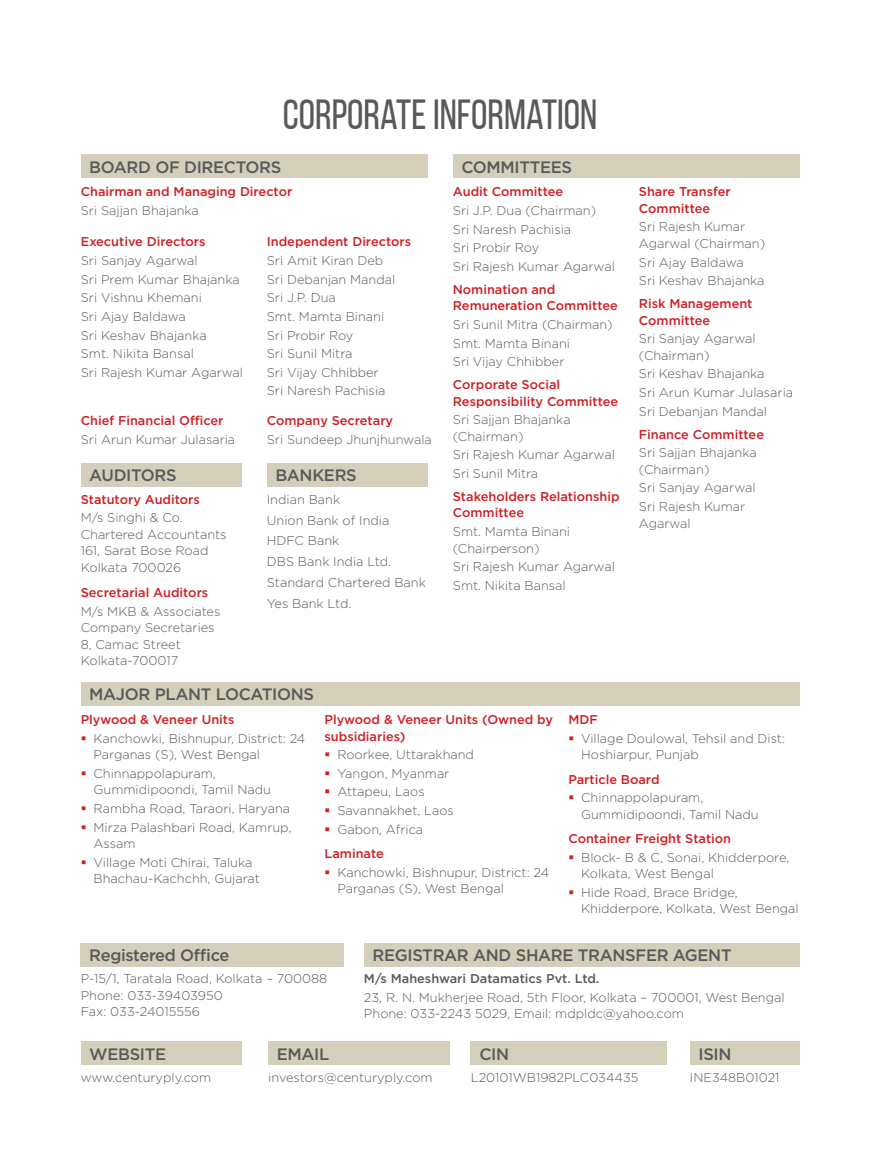
<style>
.page{position:relative;width:893px;height:1170px;background:#fff}
.page>*{position:absolute;margin:0;border:0;box-sizing:border-box;transform-origin:0 0}
.t1{font:42px "Bebas Neue";color:#58595b}
.t2{font:500 16.5px "Gotham";letter-spacing:-.02em;color:#58595b}
.t3{font:300 12.75px/18.6px "Gotham";color:#58595b}
.t4{font:500 12.75px/16.5px "Gotham";color:#cf1f25}
.t5{font:500 12.75px "Gotham";color:#58595b}
</style>
<div class="page">
<div style="left:81px;top:155px;width:346px;height:23px;background:#d4cfba"></div>
<div style="left:81px;top:463px;width:160px;height:23px;background:#d4cfba"></div>
<div style="left:81px;top:682px;width:718px;height:23px;background:#d4cfba"></div>
<div style="left:81px;top:942px;width:263px;height:24px;background:#d4cfba"></div>
<div style="left:81px;top:1041px;width:160px;height:23px;background:#d4cfba"></div>
<div style="left:268px;top:1041px;width:182px;height:23px;background:#d4cfba"></div>
<div style="left:471px;top:1041px;width:196px;height:23px;background:#d4cfba"></div>
<div style="left:690px;top:1041px;width:109px;height:23px;background:#d4cfba"></div>
<div style="left:364px;top:942px;width:435px;height:24px;background:#d4cfba"></div>
<div style="left:267px;top:463px;width:160px;height:23px;background:#d4cfba"></div>
<div style="left:453px;top:155px;width:346px;height:23px;background:#d4cfba"></div>
<h1 class="t1" style="left:283px;top:92px;width:316px">CORPORATE INFORMATION</h1>
<p class="t2" style="left:89px;top:156px;width:194px">BOARD OF DIRECTORS</p>
<p class="t4" style="left:81px;top:183px;width:213px">Chairman and Managing Director</p>
<p class="t3" style="left:81px;top:201px;width:120px">Sri Sajjan Bhajanka</p>
<p class="t4" style="left:81px;top:233px;width:126px">Executive Directors</p>
<p class="t3" style="left:81px;top:251px;width:164px">Sri Sanjay Agarwal<br>Sri Prem Kumar Bhajanka<br>Sri Vishnu Khemani<br>Sri Ajay Baldawa<br>Sri Keshav Bhajanka<br>Smt. Nikita Bansal<br>Sri Rajesh Kumar Agarwal</p>
<p class="t4" style="left:81px;top:412px;width:144px">Chief Financial Officer</p>
<p class="t3" style="left:81px;top:430px;width:156px">Sri Arun Kumar Julasaria</p>
<p class="t2" style="left:89px;top:465px;width:89px">AUDITORS</p>
<p class="t4" style="left:81px;top:491px;width:121px">Statutory Auditors</p>
<p class="t3" style="left:81px;top:509px;width:147px;line-height:16.5px">M/s Singhi &amp; Co.<br>Chartered Accountants<br>161, Sarat Bose Road<br>Kolkata 700026</p>
<p class="t4" style="left:81px;top:584px;width:129px">Secretarial Auditors</p>
<p class="t3" style="left:81px;top:602px;width:141px;line-height:16.5px">M/s MKB &amp; Associates<br>Company Secretaries<br>8, Camac Street<br>Kolkata-700017</p>
<p class="t4" style="left:267px;top:233px;width:146px">Independent Directors</p>
<p class="t3" style="left:267px;top:251px;width:130px">Sri Amit Kiran Deb<br>Sri Debanjan Mandal<br>Sri J.P. Dua<br>Smt. Mamta Binani<br>Sri Probir Roy<br>Sri Sunil Mitra<br>Sri Vijay Chhibber<br>Sri Naresh Pachisia</p>
<p class="t4" style="left:267px;top:412px;width:128px">Company Secretary</p>
<p class="t3" style="left:267px;top:430px;width:167px">Sri Sundeep Jhunjhunwala</p>
<p class="t2" style="left:275px;top:465px;width:83px">BANKERS</p>
<p class="t3" style="left:267px;top:488px;width:161px;line-height:20.7px">Indian Bank<br>Union Bank of India<br>HDFC Bank<br>DBS Bank India Ltd.<br>Standard Chartered Bank<br>Yes Bank Ltd.</p>
<p class="t2" style="left:89px;top:683px;width:226px">MAJOR PLANT LOCATIONS</p>
<p class="t2" style="left:461px;top:156px;width:112px">COMMITTEES</p>
<p class="t4" style="left:453px;top:183px;width:112px">Audit Committee</p>
<p class="t3" style="left:453px;top:201px;width:163px">Sri J.P. Dua (Chairman)<br>Sri Naresh Pachisia<br>Sri Probir Roy<br>Sri Rajesh Kumar Agarwal</p>
<p class="t4" style="left:453px;top:281px;width:166px">Nomination and<br>Remuneration Committee</p>
<p class="t3" style="left:453px;top:315px;width:161px">Sri Sunil Mitra (Chairman)<br>Smt. Mamta Binani<br>Sri Vijay Chhibber</p>
<p class="t4" style="left:453px;top:376px;width:167px">Corporate Social<br>Responsibility Committee</p>
<p class="t3" style="left:453px;top:411px;width:119px;line-height:16.5px">Sri Sajjan Bhajanka (Chairman)</p>
<p class="t3" style="left:453px;top:445px;width:163px">Sri Rajesh Kumar Agarwal<br>Sri Sunil Mitra</p>
<p class="t4" style="left:453px;top:488px;width:168px">Stakeholders Relationship<br>Committee</p>
<p class="t3" style="left:453px;top:523px;width:119px;line-height:16.5px">Smt. Mamta Binani (Chairperson)</p>
<p class="t3" style="left:453px;top:557px;width:163px">Sri Rajesh Kumar Agarwal<br>Smt. Nikita Bansal</p>
<p class="t4" style="left:639px;top:183px;width:93px">Share Transfer<br>Committee</p>
<p class="t3" style="left:639px;top:218px;width:128px;line-height:16.5px">Sri Rajesh Kumar<br>Agarwal (Chairman)</p>
<p class="t3" style="left:639px;top:252px;width:127px">Sri Ajay Baldawa<br>Sri Keshav Bhajanka</p>
<p class="t4" style="left:639px;top:295px;width:115px">Risk Management<br>Committee</p>
<p class="t3" style="left:639px;top:330px;width:118px;line-height:16.5px">Sri Sanjay Agarwal (Chairman)</p>
<p class="t3" style="left:639px;top:364px;width:156px">Sri Keshav Bhajanka<br>Sri Arun Kumar Julasaria<br>Sri Debanjan Mandal</p>
<p class="t4" style="left:639px;top:425px;width:127px">Finance Committee</p>
<p class="t3" style="left:639px;top:444px;width:119px;line-height:16.5px">Sri Sajjan Bhajanka (Chairman)</p>
<p class="t3" style="left:639px;top:478px;width:118px">Sri Sanjay Agarwal<br>Sri Rajesh Kumar</p>
<p class="t3" style="left:639px;top:513px;width:53px">Agarwal</p>
<p class="t4" style="left:81px;top:711px;width:155px">Plywood &amp; Veneer Units</p>
<p class="t3" style="left:94px;top:729px;width:213px;line-height:16.5px">Kanchowki, Bishnupur, District: 24<br>Parganas (S), West Bengal</p>
<p class="t3" style="left:94px;top:764px;width:179px;line-height:16.5px">Chinnappolapuram,<br>Gummidipoondi, Tamil Nadu</p>
<p class="t3" style="left:94px;top:798px;width:199px">Rambha Road, Taraori, Haryana<br>Mirza Palashbari Road, Kamrup,</p>
<p class="t3" style="left:94px;top:833px;width:160px">Assam<br>Village Moti Chirai, Taluka</p>
<p class="t3" style="left:94px;top:869px;width:168px">Bhachau-Kachchh, Gujarat</p>
<p class="t2" style="left:89px;top:944px;width:142px">Registered Office</p>
<p class="t4" style="left:325px;top:711px;width:230px">Plywood &amp; Veneer Units (Owned by subsidiaries)</p>
<p class="t3" style="left:337px;top:745px;width:138px">Roorkee, Uttarakhand<br>Yangon, Myanmar<br>Attapeu, Laos<br>Savannakhet, Laos<br>Gabon, Africa</p>
<p class="t4" style="left:325px;top:845px;width:61px">Laminate</p>
<p class="t3" style="left:337px;top:863px;width:213px;line-height:16.5px">Kanchowki, Bishnupur, District: 24<br>Parganas (S), West Bengal</p>
<p class="t4" style="left:568px;top:711px;width:31px">MDF</p>
<p class="t3" style="left:581px;top:729px;width:205px;line-height:16.5px">Village Doulowal, Tehsil and Dist:<br>Hoshiarpur, Punjab</p>
<p class="t4" style="left:568px;top:770px;width:93px">Particle Board</p>
<p class="t3" style="left:581px;top:789px;width:179px;line-height:16.5px">Chinnappolapuram,<br>Gummidipoondi, Tamil Nadu</p>
<p class="t4" style="left:568px;top:830px;width:164px">Container Freight Station</p>
<p class="t3" style="left:581px;top:848px;width:210px;line-height:16.5px">Block- B &amp; C, Sonai, Khidderpore,<br>Kolkata, West Bengal</p>
<p class="t3" style="left:581px;top:883px;width:219px;line-height:16.5px">Hide Road, Brace Bridge,<br>Khidderpore, Kolkata, West Bengal</p>
<p class="t2" style="left:372px;top:944px;width:361px">REGISTRAR AND SHARE TRANSFER AGENT</p>
<p class="t3" style="left:81px;top:969px;width:248px;line-height:16.5px">P-15/1, Taratala Road, Kolkata – 700088<br>Phone: 033-39403950<br>Fax: 033-24015556</p>
<p class="t5" style="left:364px;top:970px;width:237px">M/s Maheshwari Datamatics Pvt. Ltd.</p>
<p class="t3" style="left:364px;top:988px;width:422px;line-height:16.5px">23, R. N. Mukherjee Road, 5th Floor, Kolkata – 700001, West Bengal<br>Phone: 033-2243 5029, Email: mdpldc@yahoo.com</p>
<p class="t2" style="left:89px;top:1043px;width:78px">WEBSITE</p>
<p class="t2" style="left:277px;top:1043px;width:54px">EMAIL</p>
<p class="t2" style="left:479px;top:1043px;width:31px">CIN</p>
<p class="t2" style="left:698px;top:1043px;width:35px">ISIN</p>
<p class="t3" style="left:81px;top:1067px;width:132px">www.centuryply.com</p>
<p class="t3" style="left:268px;top:1067px;width:166px">investors@centuryply.com</p>
<p class="t3" style="left:471px;top:1067px;width:169px">L20101WB1982PLC034435</p>
<p class="t3" style="left:690px;top:1067px;width:91px">INE348B01021</p>
</div>
